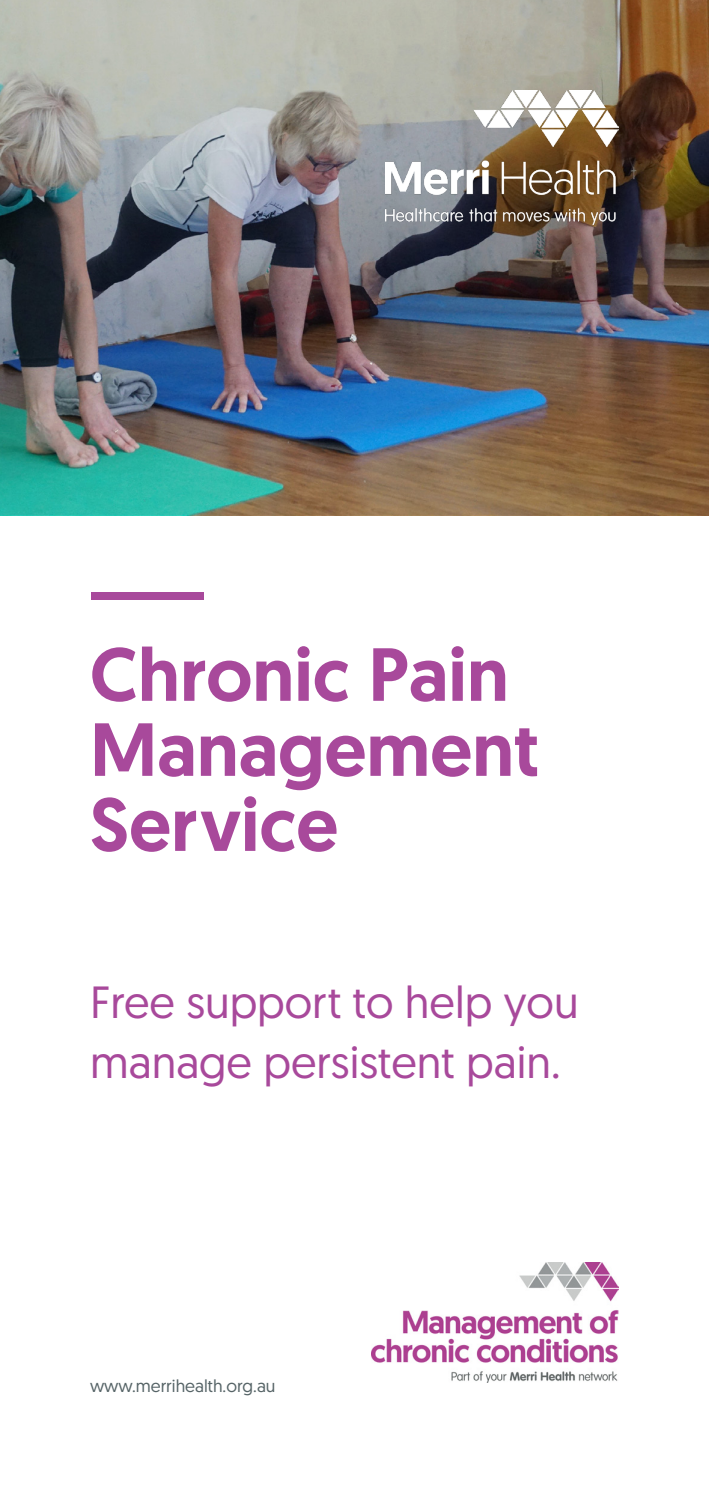
<style>
.page{position:relative;width:709px;height:1489px;background:#fff}
.page>*{position:absolute;margin:0;border:0;box-sizing:border-box;transform-origin:0 0}
.t1{font:500 75px/75px "Geomanist";color:#a8499b}
.t2{font:45px/60px "Geomanist";color:#a8499b}
.t3{font:17.5px "Geomanist";color:#566467}
</style>
<div class="page">
<div style="left:92px;top:592px;width:112px;height:8px;background:#a8499b"></div>
<img style="left:0;top:0;width:709px;height:514px">
<img style="left:372px;top:1262px;width:247px;height:120px">
<img style="left:385px;top:90px;width:234px;height:134px">
<p class="t1" style="left:90px;top:636px;width:450px">Chronic Pain<br>Management<br>Service</p>
<p class="t2" style="left:90px;top:970px;width:490px">Free support to help you manage persistent pain.</p>
<p class="t3" style="left:90px;top:1374px;width:187px">www.merrihealth.org.au</p>
</div>
